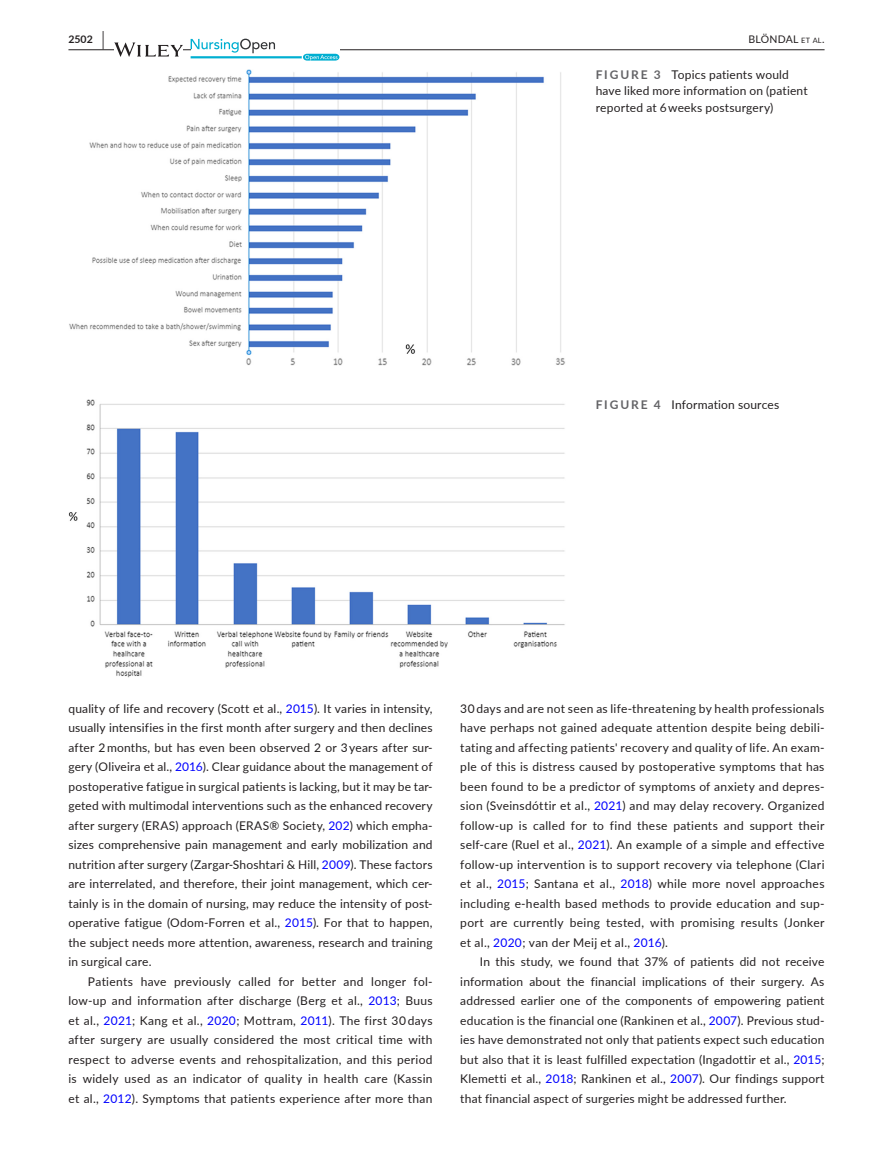
<style>
.page{position:relative;width:893px;height:1174px;background:#fff}
.page>*{position:absolute;margin:0;border:0;box-sizing:border-box;transform-origin:0 0}
.t1{font:12px/19.5px "Lato";letter-spacing:.015em;color:#231f20;text-align:justify}
.t2{font:10.5px "Lato";letter-spacing:.02em;color:#231f20}
.t3{font:700 10.5px "Lato";color:#231f20}
.s1{font-size:19.5px}
.s2{font-size:7.35px}
.s3{font-style:inherit}
.s4{font-weight:700;color:#636366}
.s5{color:#00f}
</style>
<div class="page">
<hr style="left:68px;top:49px;width:756px;height:1px;background:#231f20">
<svg style="left:114px;top:42px;width:69px;height:15px"></svg>
<svg style="left:191px;top:39px;width:148px;height:22px"></svg>
<img style="left:69px;top:69px;width:496px;height:296px">
<img style="left:68px;top:399px;width:497px;height:278px">
<p class="t3" style="left:68px;top:31px;width:37px">2502 <span class="s1">|</span></p>
<p class="t2" style="left:749px;top:31px;width:77px">BLÖNDAL <span class="s2">et al</span><span class="s3">.</span></p>
<p class="t1" style="left:596px;top:66px;width:213px;line-height:16.5px;text-align:left"><span class="s4">FIGURE 3</span> Topics patients would have liked more information on (patient reported at 6 weeks postsurgery)</p>
<p class="t1" style="left:596px;top:394px;width:185px"><span class="s4">FIGURE 4</span> Information sources</p>
<p class="t1" style="left:68px;top:698px;width:366px">quality of life and recovery (Scott et al., <span class="s5">2015</span>). It varies in intensity, usually intensifies in the first month after surgery and then declines after 2 months, but has even been observed 2 or 3 years after sur&shy;gery (Oliveira et al., <span class="s5">2016</span>). Clear guidance about the management of postoperative fatigue in surgical patients is lacking, but it may be tar&shy;geted with multimodal interventions such as the enhanced recovery after surgery (ERAS) approach (ERAS® Society, <span class="s5">202</span>) which empha&shy;sizes comprehensive pain management and early mobilization and nutrition after surgery (Zargar-Shoshtari &amp; Hill, <span class="s5">2009</span>). These factors are interrelated, and therefore, their joint management, which cer&shy;tainly is in the domain of nursing, may reduce the intensity of post&shy;operative fatigue (Odom-Forren et al., <span class="s5">2015</span>). For that to happen, the subject needs more attention, awareness, research and training in surgical care.</p>
<p class="t1" style="left:68px;top:971px;width:366px;text-indent:20px">Patients have previously called for better and longer fol&shy;low-up and information after discharge (Berg et al., <span class="s5">2013</span>; Buus et al., <span class="s5">2021</span>; Kang et al., <span class="s5">2020</span>; Mottram, <span class="s5">2011</span>). The first 30 days after surgery are usually considered the most critical time with respect to adverse events and rehospitalization, and this period is widely used as an indicator of quality in health care (Kassin et al., <span class="s5">2012</span>). Symptoms that patients experience after more than</p>
<p class="t1" style="left:460px;top:698px;width:366px">30 days and are not seen as life-threatening by health professionals have perhaps not gained adequate attention despite being debili&shy;tating and affecting patients' recovery and quality of life. An exam&shy;ple of this is distress caused by postoperative symptoms that has been found to be a predictor of symptoms of anxiety and depres&shy;sion (Sveinsdóttir et al., <span class="s5">2021</span>) and may delay recovery. Organized follow-up is called for to find these patients and support their self-care (Ruel et al., <span class="s5">2021</span>). An example of a simple and effective follow-up intervention is to support recovery via telephone (Clari et al., <span class="s5">2015</span>; Santana et al., <span class="s5">2018</span>) while more novel approaches including e-health based methods to provide education and sup&shy;port are currently being tested, with promising results (Jonker et al., <span class="s5">2020</span>; van der Meij et al., <span class="s5">2016</span>).</p>
<p class="t1" style="left:460px;top:951px;width:366px;text-indent:20px">In this study, we found that 37% of patients did not receive information about the financial implications of their surgery. As addressed earlier one of the components of empowering patient education is the financial one (Rankinen et al., <span class="s5">2007</span>). Previous stud&shy;ies have demonstrated not only that patients expect such education but also that it is least fulfilled expectation (Ingadottir et al., <span class="s5">2015</span>; Klemetti et al., <span class="s5">2018</span>; Rankinen et al., <span class="s5">2007</span>). Our findings support that financial aspect of surgeries might be addressed further.</p>
</div>
